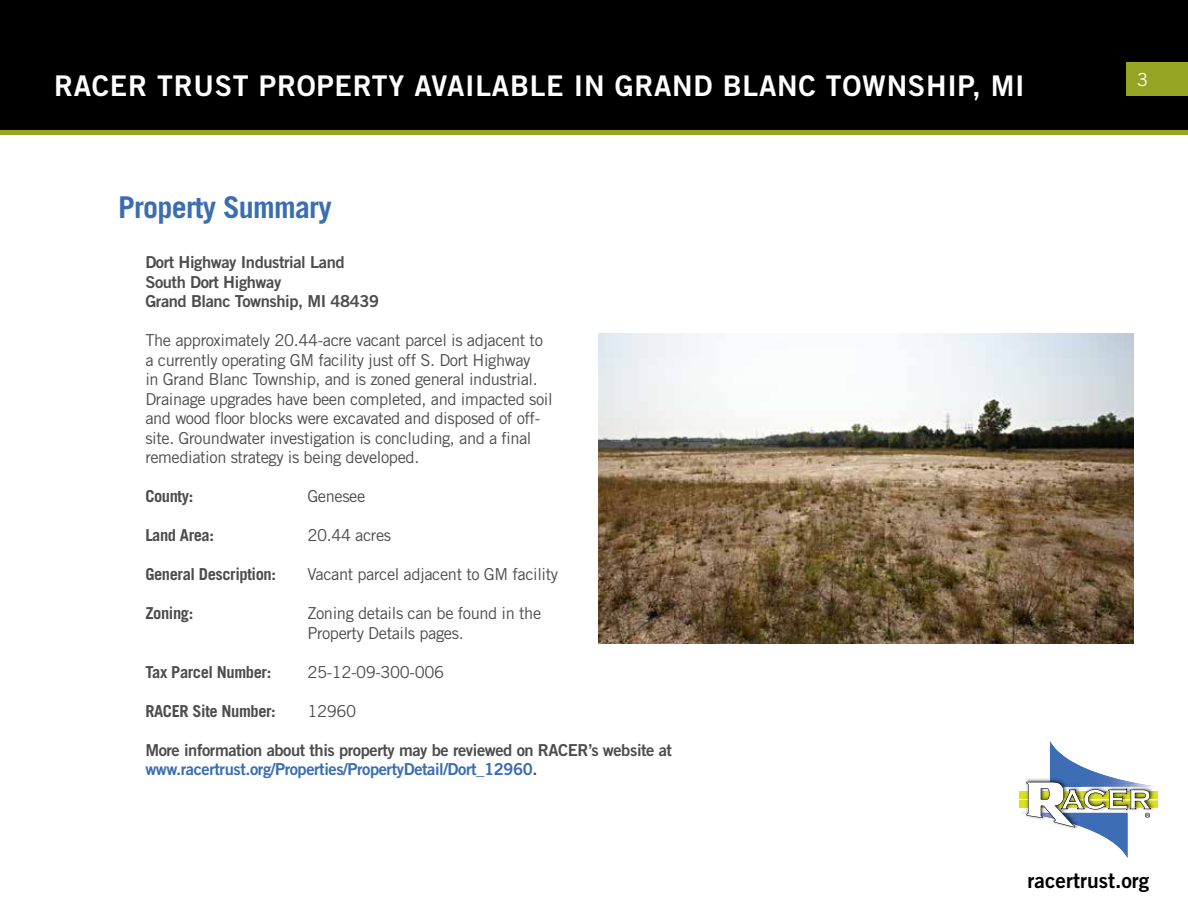
<style>
.page{position:relative;width:1188px;height:918px;background:#fff}
.page>*{position:absolute;margin:0;border:0;box-sizing:border-box;transform-origin:0 0}
.t1{font:700 30px "Trade Gothic LT Std";letter-spacing:-.025em;color:#3b6db1}
.t2{font:28.5px "Trade Gothic LT Std Bd 2";letter-spacing:.025em;color:#fff}
.t3{font:21px "Trade Gothic LT Std Bd 2";color:#000}
.t4{font:18px "Trade Gothic LT Std";color:#fff}
.t5{font:16.5px/19.5px "Trade Gothic LT Std";letter-spacing:-.025em;color:#4d4d4f}
.t6{font:16.5px/19.5px "Trade Gothic LT Std Bd 2";letter-spacing:-.025em;color:#4d4d4f}
.t7{font:700 16.5px "Trade Gothic LT Std";letter-spacing:-.025em;color:#4d4d4f}
.s1{color:#3b6db1}
</style>
<div class="page">
<div style="left:1px;top:1px;width:1186px;height:131px;background:#000"></div>
<div style="left:0;top:0;width:1188px;height:133px;border:2px solid #000"></div>
<div style="left:1126px;top:62px;width:62px;height:34px;background:#96a424"></div>
<div style="left:0;top:130px;width:1188px;height:5px;background:#96a424"></div>
<div style="left:1019px;top:791px;width:139px;height:7px;background:#dbe120"></div>
<div style="left:1019px;top:801px;width:139px;height:7px;background:#dbe120"></div>
<svg style="left:1021px;top:741px;width:137px;height:117px"></svg>
<img style="left:598px;top:334px;width:536px;height:309px">
<h2 class="t2" style="left:54px;top:68px;width:972px">RACER TRUST PROPERTY AVAILABLE IN GRAND BLANC TOWNSHIP, MI</h2>
<h1 class="t1" style="left:118px;top:189px;width:215px">Property Summary</h1>
<p class="t6" style="left:145px;top:252px;width:235px">Dort Highway Industrial Land<br>South Dort Highway<br>Grand Blanc Township, MI 48439</p>
<p class="t5" style="left:145px;top:331px;width:409px">The approximately 20.44-acre vacant parcel is adjacent to a currently operating GM facility just off S. Dort Highway<br>in Grand Blanc Township, and is zoned general industrial.<br>Drainage upgrades have been completed, and impacted soil and wood floor blocks were excavated and disposed of off&shy;site. Groundwater investigation is concluding, and a final remediation strategy is being developed.</p>
<p class="t7" style="left:145px;top:486px;width:49px">County:</p>
<p class="t5" style="left:307px;top:487px;width:60px">Genesee</p>
<p class="t7" style="left:145px;top:525px;width:70px">Land Area:</p>
<p class="t5" style="left:307px;top:526px;width:85px">20.44 acres</p>
<p class="t7" style="left:145px;top:564px;width:132px">General Description:</p>
<p class="t5" style="left:307px;top:565px;width:252px">Vacant parcel adjacent to GM facility</p>
<p class="t7" style="left:145px;top:603px;width:49px">Zoning:</p>
<p class="t5" style="left:307px;top:604px;width:235px">Zoning details can be found in the<br>Property Details pages.</p>
<p class="t7" style="left:145px;top:662px;width:127px">Tax Parcel Number:</p>
<p class="t5" style="left:307px;top:662px;width:138px">25-12-09-300-006</p>
<p class="t7" style="left:145px;top:701px;width:132px">RACER Site Number:</p>
<p class="t5" style="left:307px;top:701px;width:50px">12960</p>
<p class="t6" style="left:145px;top:740px;width:528px">More information about this property may be reviewed on RACER’s website at <span class="s1">www.racertrust.org/Properties/PropertyDetail/Dort_12960</span>.</p>
<p class="t4" style="left:1137px;top:68px;width:12px">3</p>
<p class="t3" style="left:1028px;top:867px;width:123px">racertrust.org</p>
</div>
